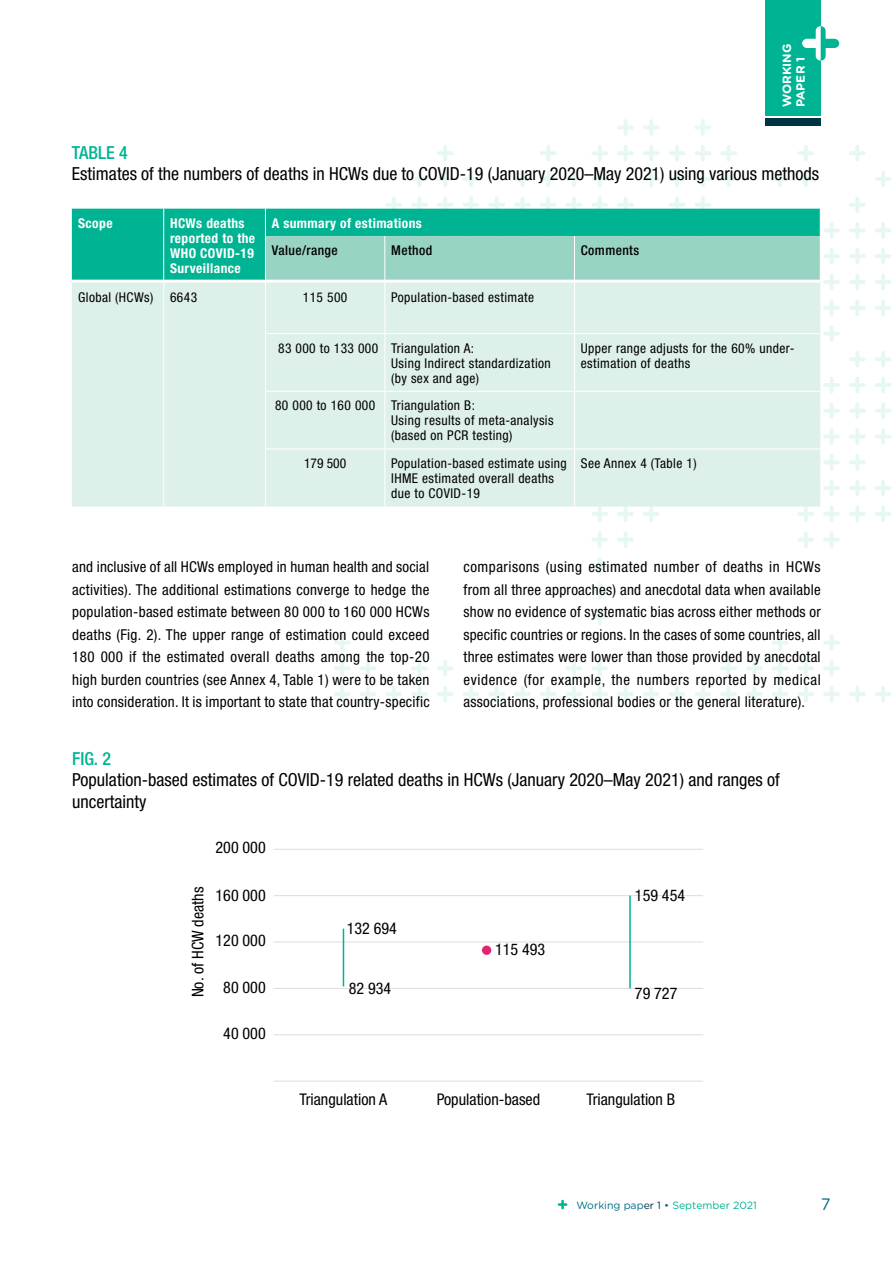
<style>
.page{position:relative;width:893px;height:1263px;background:#fff}
.page>*{position:absolute;margin:0;border:0;box-sizing:border-box;transform-origin:0 0}
.t1{font:condensed 18px/21.6px "Helvetica Neue";color:#000}
.t2{font:500 condensed 18px "Helvetica Neue";color:#00b493}
.t3{font:16.5px "Gotham Rounded";color:#006b88}
.t4{font:condensed 16.05px "Helvetica Neue";color:#000}
.t5{font:condensed 15px/22.5px "Helvetica Neue";letter-spacing:.02em;color:#000;text-align:justify}
.t6{font:condensed 13.5px/15px "Helvetica Neue";letter-spacing:.03em;color:#000}
.t7{font:700 condensed 13.5px/15px "Helvetica Neue";letter-spacing:.03em;color:#fff}
.t8{font:500 condensed 13.5px "Helvetica Neue";letter-spacing:.03em;color:#000}
.t9{font:700 12px/13.5px "Gotham Rounded";color:#fff}
.t10{font:10.5px "Gotham Rounded";color:#00b493}
.s1{color:#006b88}
.s2{color:#003444}
</style>
<div class="page">
<svg style="left:334px;top:119px;width:558px;height:583px"></svg>
<svg style="left:558px;top:1200px;width:9px;height:9px"></svg>
<hr style="left:274px;top:849px;width:429px;height:1px;background:#ddd">
<hr style="left:274px;top:895px;width:429px;height:1px;background:#ddd">
<hr style="left:274px;top:942px;width:429px;height:1px;background:#ddd">
<hr style="left:274px;top:988px;width:429px;height:1px;background:#ddd">
<hr style="left:274px;top:1034px;width:429px;height:1px;background:#ddd">
<hr style="left:274px;top:1081px;width:429px;height:1px;background:#ddd">
<hr style="left:343px;top:929px;width:1px;height:57px;background:#00b493">
<hr style="left:629px;top:896px;width:2px;height:92px;background:#00b493">
<div style="left:482px;top:945px;width:9px;height:10px;background:#e22471;border-radius:50%"></div>
<div style="left:72px;top:209px;width:193px;height:71px;background:#00b493"></div>
<div style="left:72px;top:283px;width:748px;height:224px;background:#def0ea"></div>
<hr style="left:266px;top:280px;width:119px;height:3px;background:#fff">
<hr style="left:385px;top:280px;width:189px;height:3px;background:#fff">
<hr style="left:575px;top:280px;width:245px;height:3px;background:#fff">
<svg style="left:163px;top:209px;width:1px;height:27px"></svg>
<svg style="left:266px;top:209px;width:555px;height:72px;background:#60c8b2"></svg>
<hr style="left:163px;top:236px;width:1px;height:45px;background:#fff">
<hr style="left:385px;top:236px;width:1px;height:45px;background:#fff">
<hr style="left:574px;top:236px;width:1px;height:45px;background:#fff">
<hr style="left:820px;top:236px;width:1px;height:44px;background:#fff">
<hr style="left:265px;top:333px;width:120px;height:1px;background:#fff">
<hr style="left:385px;top:333px;width:189px;height:1px;background:#fff">
<hr style="left:574px;top:333px;width:246px;height:1px;background:#fff">
<hr style="left:265px;top:391px;width:120px;height:1px;background:#fff">
<hr style="left:385px;top:391px;width:189px;height:1px;background:#fff">
<hr style="left:574px;top:391px;width:246px;height:1px;background:#fff">
<hr style="left:265px;top:449px;width:120px;height:1px;background:#fff">
<hr style="left:385px;top:449px;width:189px;height:1px;background:#fff">
<hr style="left:574px;top:449px;width:246px;height:1px;background:#fff">
<hr style="left:163px;top:281px;width:1px;height:53px;background:#fff">
<hr style="left:163px;top:334px;width:1px;height:57px;background:#fff">
<hr style="left:163px;top:391px;width:1px;height:58px;background:#fff">
<hr style="left:163px;top:449px;width:1px;height:58px;background:#fff">
<hr style="left:265px;top:281px;width:1px;height:52px;background:#fff">
<hr style="left:385px;top:281px;width:1px;height:52px;background:#fff">
<hr style="left:574px;top:281px;width:1px;height:52px;background:#fff">
<hr style="left:265px;top:334px;width:1px;height:57px;background:#fff">
<hr style="left:385px;top:334px;width:1px;height:57px;background:#fff">
<hr style="left:574px;top:334px;width:1px;height:57px;background:#fff">
<hr style="left:265px;top:391px;width:1px;height:58px;background:#fff">
<hr style="left:385px;top:391px;width:1px;height:58px;background:#fff">
<hr style="left:574px;top:391px;width:1px;height:58px;background:#fff">
<hr style="left:265px;top:449px;width:1px;height:58px;background:#fff">
<hr style="left:385px;top:449px;width:1px;height:58px;background:#fff">
<hr style="left:574px;top:449px;width:1px;height:58px;background:#fff">
<div style="left:766px;top:0;width:55px;height:116px;background:#00b493"></div>
<div style="left:765px;top:119px;width:56px;height:7px;background:#003444"></div>
<svg style="left:802px;top:26px;width:37px;height:35px"></svg>
<p class="t9" style="left:780px;top:107px;width:65px;rotate:-90deg">WORKING<br>PAPER 1</p>
<p class="t2" style="left:72px;top:142px;width:57px">TABLE 4</p>
<p class="t1" style="left:72px;top:163px;width:749px">Estimates of the numbers of deaths in HCWs due to COVID-19 (January 2020–May 2021) using various methods</p>
<p class="t7" style="left:78px;top:215px;width:36px">Scope</p>
<p class="t7" style="left:170px;top:215px;width:87px">HCWs deaths reported to the<br>WHO COVID-19<br>Surveillance</p>
<p class="t7" style="left:272px;top:215px;width:152px">A summary of estimations</p>
<p class="t8" style="left:272px;top:242px;width:67px">Value/range</p>
<p class="t8" style="left:391px;top:242px;width:43px">Method</p>
<p class="t8" style="left:581px;top:242px;width:60px">Comments</p>
<p class="t6" style="left:78px;top:289px;width:120px">Global (HCWs) 6643</p>
<p class="t6" style="left:303px;top:289px;width:46px">115 500</p>
<p class="t6" style="left:391px;top:289px;width:144px">Population-based estimate</p>
<p class="t6" style="left:391px;top:340px;width:161px;text-indent:-113px">83 000 to 133 000 Triangulation A:<br>Using Indirect standardization (by sex and age)</p>
<p class="t6" style="left:581px;top:340px;width:215px">Upper range adjusts for the 60% under&shy;estimation of deaths</p>
<p class="t6" style="left:391px;top:398px;width:164px;text-indent:-116px">80 000 to 160 000 Triangulation B:<br>Using results of meta-analysis (based on PCR testing)</p>
<p class="t6" style="left:304px;top:456px;width:44px">179 500</p>
<p class="t6" style="left:391px;top:456px;width:177px">Population-based estimate using<br>IHME estimated overall deaths due to COVID-19</p>
<p class="t6" style="left:581px;top:456px;width:117px">See Annex 4 (Table 1)</p>
<p class="t5" style="left:72px;top:555px;width:359px">and inclusive of all HCWs employed in human health and social activities). The additional estimations converge to hedge the population-based estimate between 80 000 to 160 000 HCWs deaths (Fig. 2). The upper range of estimation could exceed 180 000 if the estimated overall deaths among the top-20 high burden countries (see Annex 4, Table 1) were to be taken into consideration. It is important to state that country-specific</p>
<p class="t5" style="left:463px;top:555px;width:359px">comparisons (using estimated number of deaths in HCWs from all three approaches) and anecdotal data when available show no evidence of systematic bias across either methods or specific countries or regions. In the cases of some countries, all three estimates were lower than those provided by anecdotal evidence (for example, the numbers reported by medical associations, professional bodies or the general literature).</p>
<p class="t2" style="left:72px;top:747px;width:40px">FIG. 2</p>
<p class="t1" style="left:72px;top:769px;width:709px">Population-based estimates of COVID-19 related deaths in HCWs (January 2020–May 2021) and ranges of uncertainty</p>
<p class="t4" style="left:216px;top:838px;width:52px">200 000</p>
<p class="t4" style="left:189px;top:997px;width:112px;rotate:-90deg">No. of HCW deaths</p>
<p class="t4" style="left:216px;top:886px;width:52px">160 000</p>
<p class="t4" style="left:216px;top:931px;width:52px">120 000</p>
<p class="t4" style="left:223px;top:978px;width:44px">80 000</p>
<p class="t4" style="left:223px;top:1024px;width:44px">40 000</p>
<p class="t4" style="left:347px;top:919px;width:52px">132 694</p>
<p class="t4" style="left:349px;top:979px;width:44px">82 934</p>
<p class="t4" style="left:300px;top:1090px;width:89px">Triangulation A</p>
<p class="t4" style="left:495px;top:940px;width:52px">115 493</p>
<p class="t4" style="left:635px;top:886px;width:52px">159 454</p>
<p class="t4" style="left:635px;top:984px;width:44px">79 727</p>
<p class="t4" style="left:437px;top:1090px;width:105px">Population-based</p>
<p class="t4" style="left:586px;top:1090px;width:90px">Triangulation B</p>
<p class="t10" style="left:576px;top:1198px;width:182px"><span class="s1">Working pap</span><span class="s2">er 1</span> <span class="s1">•</span> September 2021</p>
<p class="t3" style="left:821px;top:1193px;width:11px">7</p>
</div>
